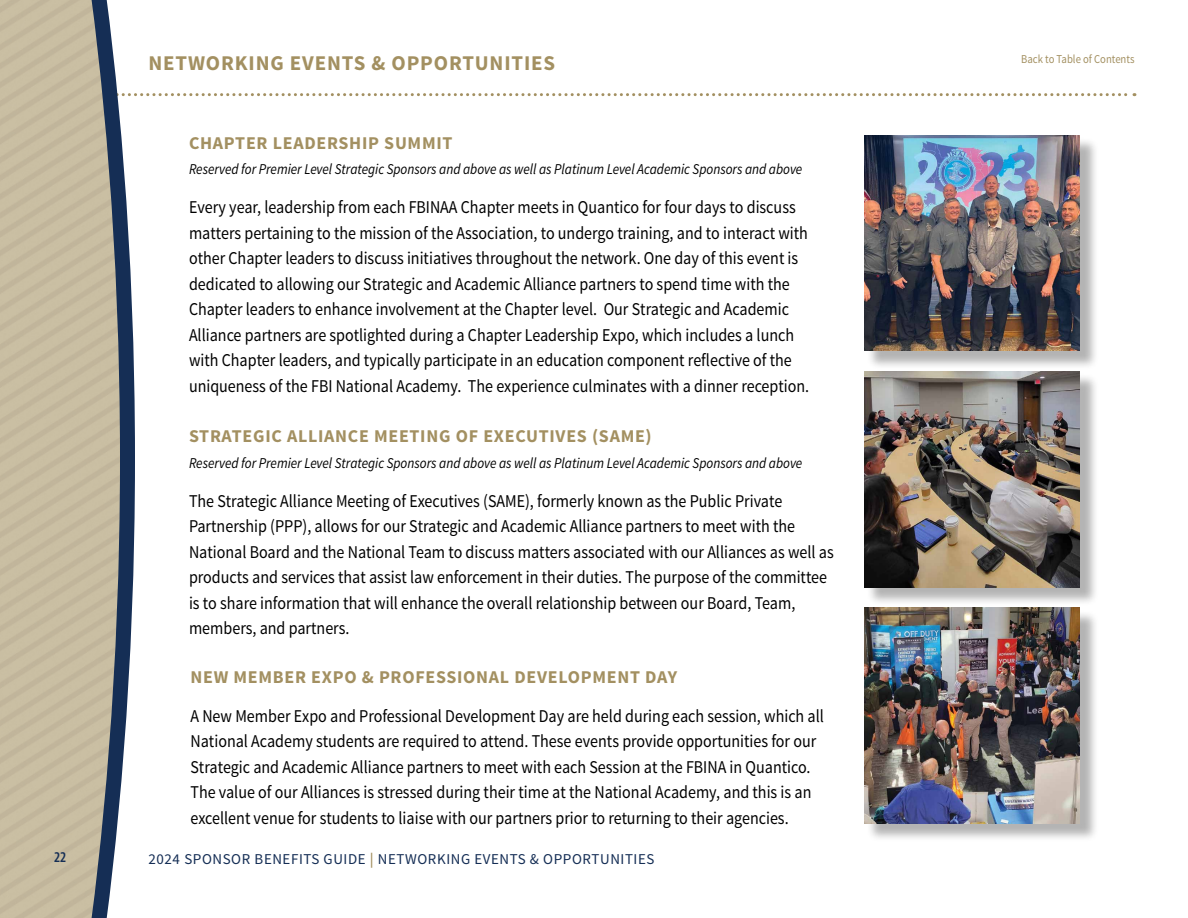
<style>
.page{position:relative;width:1188px;height:918px;background:#fff}
.page>*{position:absolute;margin:0;border:0;box-sizing:border-box;transform-origin:0 0}
.t1{font:700 21px "Source Sans Pro";letter-spacing:.04em;color:#a39061}
.t2{font:18px/25.5px "Source Sans Pro";color:#000;scale:.89 1}
.t3{font:700 18px "Source Sans Pro";letter-spacing:.04em;color:#a39061}
.t4{font:italic 15px "Source Sans Pro";color:#000;scale:.89 1}
.t5{font:15px "Source Sans Pro";letter-spacing:.04em;color:#152e55}
.t6{font:600 condensed 15px "Myriad Pro";color:#152e55}
.t7{font:12px "Source Sans Pro";color:#a39061;scale:.89 1}
.s1{font-weight:600;color:#a39061}
</style>
<div class="page">
<svg style="left:143px;top:93px;width:992px;height:3px"></svg>
<svg style="left:0;top:0;width:143px;height:918px;background:#bab4a3"></svg>
<div style="left:866px;top:137px;width:233px;height:233px;background:#000;opacity:.3"></div>
<img style="left:864px;top:135px;width:216px;height:216px">
<div style="left:866px;top:610px;width:233px;height:233px;background:#000;opacity:.3"></div>
<img style="left:864px;top:608px;width:216px;height:216px">
<div style="left:866px;top:374px;width:233px;height:232px;background:#000;opacity:.3"></div>
<img style="left:864px;top:371px;width:216px;height:216px">
<p class="t1" style="left:148px;top:49px;width:408px">N ETWORKING EVENTS &amp; OPPORTUNITIES</p>
<p class="t7" style="left:1021px;top:52px;width:129px">Back to Table of Contents</p>
<p class="t3" style="left:189px;top:131px;width:96px">CHAPTER LEADERS</p>
<p class="t3" style="left:349px;top:131px;width:48px">HIP SUMMI</p>
<p class="t3" style="left:443px;top:131px;width:11px">T</p>
<p class="t4" style="left:189px;top:160px;width:691px">Reserved for Premier Level Strategic Sponsors and above as well as Platinum Level Academic Sponsors and above</p>
<p class="t2" style="left:189px;top:195px;width:698px">Every year, leadership from each FBINAA Chapter meets in Quantico for four days to discuss matters pertaining to the mission of the Association, to undergo training, and to interact with other Chapter leaders to discuss initiatives throughout the network. One day of this event is dedicated to allowing our Strategic and Academic Alliance partners to spend time with the Chapter leaders to enhance involvement at the Chapter level. Our Strategic and Academic Alliance partners are spotlighted during a Chapter Leadership Expo, which includes a lunch with Chapter leaders, and typically participate in an education component reflective of the uniqueness of the FBI National Academy. The experience culminates with a dinner reception.</p>
<p class="t3" style="left:189px;top:425px;width:109px">STRATEGIC ALLIAN</p>
<p class="t3" style="left:348px;top:425px;width:39px">CE MEE</p>
<p class="t3" style="left:410px;top:425px;width:21px">TING</p>
<p class="t3" style="left:456px;top:425px;width:104px">OF EXECUTIVES</p>
<p class="t3" style="left:592px;top:425px;width:20px">(SAME</p>
<p class="t3" style="left:646px;top:425px;width:8px">)</p>
<p class="t4" style="left:189px;top:454px;width:691px">Reserved for Premier Level Strategic Sponsors and above as well as Platinum Level Academic Sponsors and above</p>
<p class="t2" style="left:189px;top:488px;width:726px">The Strategic Alliance Meeting of Executives (SAME), formerly known as the Public Private Partnership (PPP), allows for our Strategic and Academic Alliance partners to meet with the National Board and the National Team to discuss matters associated with our Alliances as well as products and services that assist law enforcement in their duties. The purpose of the committee is to share information that will enhance the overall relationship between our Board, Team, members, and partners.</p>
<p class="t3" style="left:190px;top:665px;width:56px">NE W MEMBER</p>
<p class="t3" style="left:311px;top:665px;width:80px">EXPO &amp; PROFESSIONAL</p>
<p class="t3" style="left:514px;top:665px;width:13px">DEVELOPMEN</p>
<p class="t3" style="left:630px;top:665px;width:27px">T DAY</p>
<p class="t2" style="left:190px;top:703px;width:713px">A New Member Expo and Professional Development Day are held during each session, which all National Academy students are required to attend. These events provide opportunities for our Strategic and Academic Alliance partners to meet with each Session at the FBINA in Quantico.<br>The value of our Alliances is stressed during their time at the National Academy, and this is an excellent venue for students to liaise with our partners prior to returning to their agencies.</p>
<p class="t6" style="left:54px;top:849px;width:14px">22</p>
<p class="t5" style="left:148px;top:850px;width:250px">2024 SPONSOR BENEFITS GUIDE <span class="s1">|</span> Networking</p>
<p class="t5" style="left:474px;top:850px;width:18px">Events</p>
<p class="t5" style="left:530px;top:850px;width:34px">&amp; Opportunities</p>
</div>
